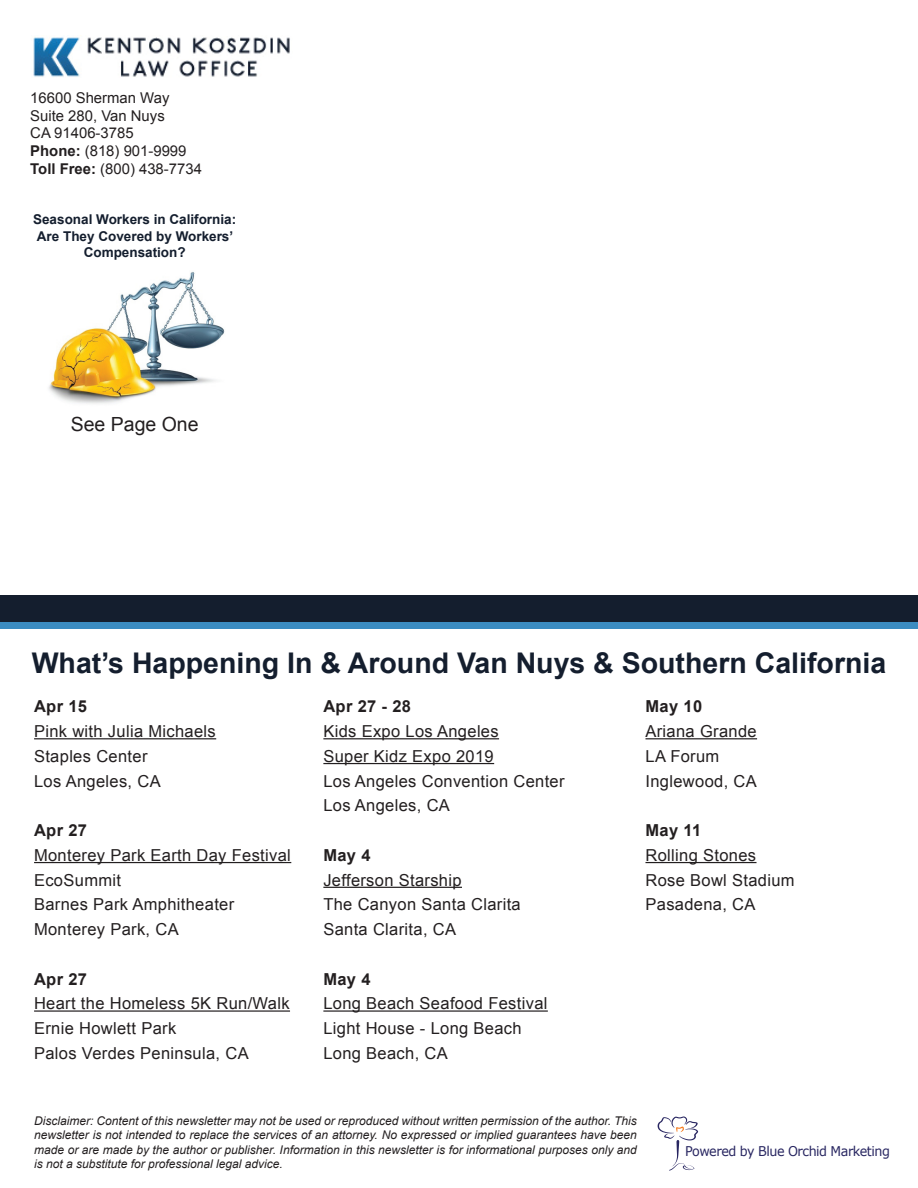
<style>
.page{position:relative;width:918px;height:1188px;background:#fff}
.page>*{position:absolute;margin:0;border:0;box-sizing:border-box;transform-origin:0 0}
.t1{font:700 28.5px "Arial";color:#141e2e}
.t2{font:19.5px "Arial";color:#231f20}
.t3{font:16.5px/24.8px "Arial";letter-spacing:.02em;color:#231f20}
.t4{font:700 16.5px "Arial";letter-spacing:.02em;color:#231f20}
.t5{font:14.85px/17.9px "Arial";color:#231f20}
.t6{font:700 13.5px/16.2px "Arial";color:#141e2e;text-align:center}
.t7{font:13.5px "Verdana";letter-spacing:-.04em;color:#282661;scale:.95 1}
.t8{font:italic 12px/14.4px "Arial";color:#231f20;text-align:justify}
.s1{font-weight:700}
</style>
<div class="page">
<div style="left:0;top:595px;width:918px;height:27px;background:#141e2e"></div>
<div style="left:0;top:622px;width:918px;height:7px;background:#3b8cc1"></div>
<img style="left:33px;top:37px;width:257px;height:40px">
<hr style="left:34px;top:738px;width:182px;height:1px;background:#231f20">
<hr style="left:34px;top:862px;width:257px;height:1px;background:#231f20">
<hr style="left:34px;top:1010px;width:256px;height:2px;background:#231f20">
<hr style="left:323px;top:738px;width:176px;height:1px;background:#231f20">
<hr style="left:323px;top:763px;width:171px;height:1px;background:#231f20">
<hr style="left:323px;top:887px;width:139px;height:1px;background:#231f20">
<hr style="left:323px;top:1010px;width:225px;height:2px;background:#231f20">
<hr style="left:645px;top:738px;width:112px;height:1px;background:#231f20">
<hr style="left:645px;top:862px;width:112px;height:1px;background:#231f20">
<svg style="left:658px;top:1116px;width:40px;height:55px"></svg>
<img style="left:49px;top:271px;width:176px;height:133px">
<p class="t5" style="left:30px;top:89px;width:173px">16600 Sherman Way<br>Suite 280, Van Nuys<br>CA 91406-3785<br><span class="s1">Phone:</span> (818) 901-9999<br><span class="s1">Toll Free:</span> (800) 438-7734</p>
<p class="t6" style="left:33px;top:212px;width:205px">Seasonal Workers in California:<br>Are They Covered by Workers’<br>Compensation?</p>
<p class="t2" style="left:71px;top:411px;width:129px">See Page One</p>
<h1 class="t1" style="left:32px;top:644px;width:856px">What’s Happening In &amp; Around Van Nuys &amp; Southern California</h1>
<p class="t4" style="left:34px;top:696px;width:54px">Apr 15</p>
<p class="t3" style="left:34px;top:719px;width:183px">Pink with Julia Michaels<br>Staples Center<br>Los Angeles, CA</p>
<p class="t4" style="left:34px;top:819px;width:54px">Apr 27</p>
<p class="t3" style="left:34px;top:843px;width:258px">Monterey Park Earth Day Festival<br>EcoSummit<br>Barnes Park Amphitheater<br>Monterey Park, CA</p>
<p class="t4" style="left:34px;top:968px;width:54px">Apr 27</p>
<p class="t3" style="left:34px;top:991px;width:257px">Heart the Homeless 5K Run/Walk<br>Ernie Howlett Park<br>Palos Verdes Peninsula, CA</p>
<p class="t4" style="left:323px;top:696px;width:89px">Apr 27 - 28</p>
<p class="t3" style="left:323px;top:719px;width:243px">Kids Expo Los Angeles<br>Super Kidz Expo 2019<br>Los Angeles Convention Center<br>Los Angeles, CA</p>
<p class="t4" style="left:323px;top:844px;width:49px">May 4</p>
<p class="t3" style="left:323px;top:868px;width:199px">Jefferson Starship<br>The Canyon Santa Clarita<br>Santa Clarita, CA</p>
<p class="t4" style="left:323px;top:968px;width:49px">May 4</p>
<p class="t3" style="left:323px;top:991px;width:226px">Long Beach Seafood Festival<br>Light House - Long Beach<br>Long Beach, CA</p>
<p class="t4" style="left:645px;top:696px;width:58px">May 10</p>
<p class="t3" style="left:645px;top:719px;width:113px">Ariana Grande<br>LA Forum<br>Inglewood, CA</p>
<p class="t4" style="left:645px;top:819px;width:57px">May 11</p>
<p class="t3" style="left:645px;top:843px;width:151px">Rolling Stones<br>Rose Bowl Stadium<br>Pasadena, CA</p>
<p class="t8" style="left:34px;top:1114px;width:604px">Disclaimer: Content of this newsletter may not be used or reproduced without written permission of the author. This newsletter is not intended to replace the services of an attorney. No expressed or implied guarantees have been made or are made by the author or publisher. Information in this newsletter is for informational purposes only and is not a substitute for professional legal advice.</p>
<p class="t7" style="left:685px;top:1142px;width:217px">Powered by Blue Orchid Marketing</p>
</div>
